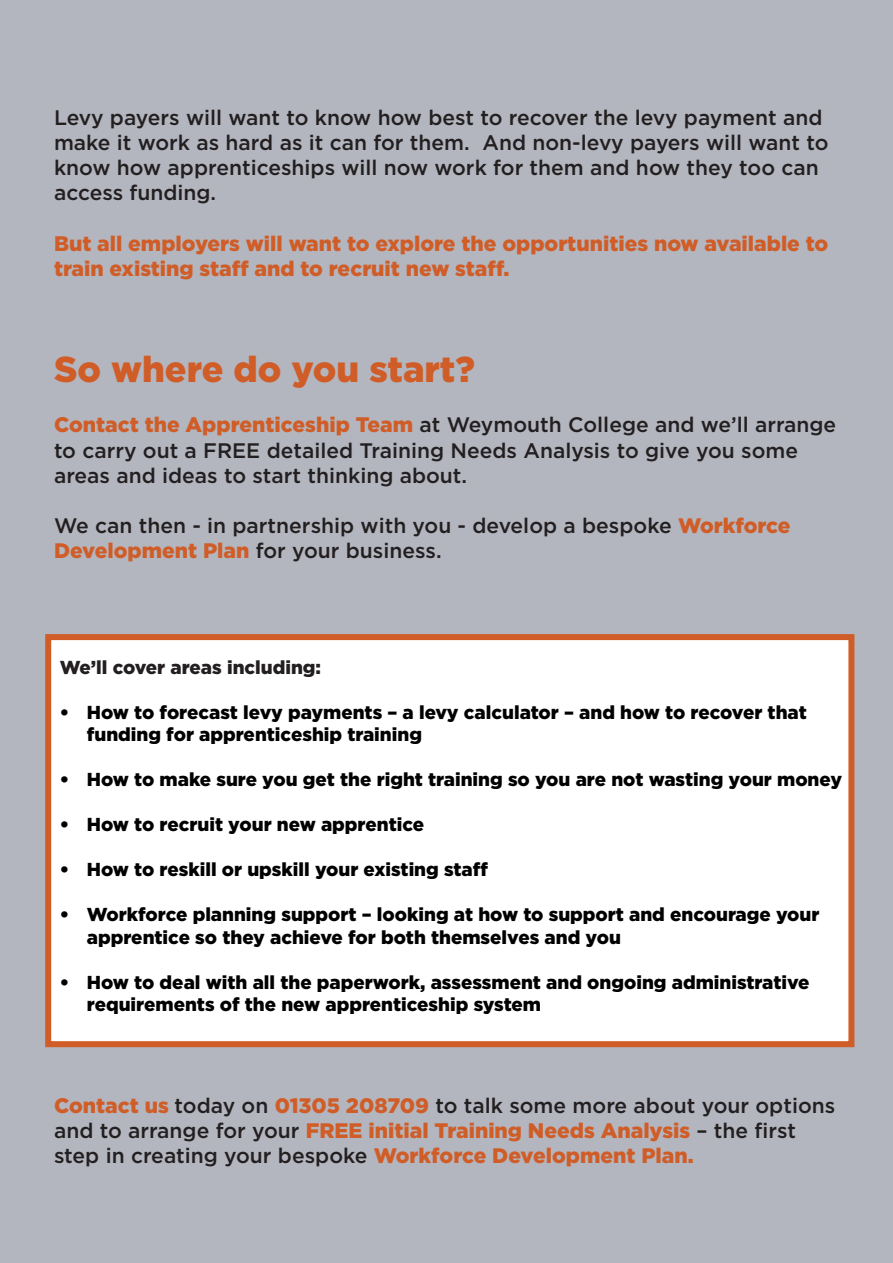
<style>
.page{position:relative;width:893px;height:1263px;background:#b3b6bf}
.page>*{position:absolute;margin:0;border:0;box-sizing:border-box;transform-origin:0 0}
.t1{font:900 36px "Gotham";color:#d05d27}
.t2{font:500 21px/25.2px "Gotham";color:#231f20}
.t3{font:900 21px/25.2px "Gotham";color:#d05d27}
.t4{font:900 18.75px/22.5px "Gotham";color:#000}
.t5{font:900 18.75px "Gotham";color:#231f20}
.s1{font-weight:900;color:#d05d27}
.s2{font-weight:500;color:#231f20}
</style>
<div class="page">
<div style="left:45px;top:634px;width:809px;height:413px;background:#fff;border:6px solid #d05d27"></div>
<p class="t2" style="left:54px;top:104px;width:776px">Levy payers will want to know how best to recover the levy payment and make it work as hard as it can for them. And non-levy payers will want to know how apprenticeships will now work for them and how they too can access funding.</p>
<p class="t3" style="left:54px;top:230px;width:776px">But all employers will want to explore the opportunities now available to train existing staff and to recruit new staff.</p>
<p class="t1" style="left:54px;top:344px;width:422px">So where do you start?</p>
<p class="t2" style="left:54px;top:412px;width:784px"><span class="s1">Contact the Apprenticeship Team</span> at Weymouth College and we’ll arrange to carry out a FREE detailed Training Needs Analysis to give you some areas and ideas to start thinking about.</p>
<p class="t2" style="left:54px;top:513px;width:738px">We can then - in partnership with you - develop a bespoke <span class="s1">Workforce</span></p>
<p class="t2" style="left:54px;top:538px;width:389px"><span class="s1">Development Plan</span> for your business.</p>
<p class="t5" style="left:60px;top:654px;width:263px">We’ll cover areas including:</p>
<p class="t4" style="left:87px;top:701px;width:721px;text-indent:-27px">• How to forecast levy payments – a levy calculator – and how to recover that funding for apprenticeship training</p>
<p class="t4" style="left:60px;top:768px;width:784px">• How to make sure you get the right training so you are not wasting your money</p>
<p class="t4" style="left:60px;top:813px;width:366px">• How to recruit your new apprentice</p>
<p class="t4" style="left:60px;top:858px;width:430px">• How to reskill or upskill your existing staff</p>
<p class="t4" style="left:87px;top:903px;width:734px;text-indent:-27px">• Workforce planning support – looking at how to support and encourage your apprentice so they achieve for both themselves and you</p>
<p class="t4" style="left:87px;top:971px;width:724px;text-indent:-27px">• How to deal with all the paperwork, assessment and ongoing administrative requirements of the new apprenticeship system</p>
<p class="t2" style="left:54px;top:1093px;width:783px"><span class="s1">Contact us</span> today on <span class="s1">01305 208709</span> to talk some more about your options</p>
<p class="t3" style="left:54px;top:1118px;width:744px"><span class="s2">and to arrange for your</span> FREE initial Training Needs Analysis <span class="s2">– the first step in creating your bespoke</span> Workforce Development Plan.</p>
</div>
